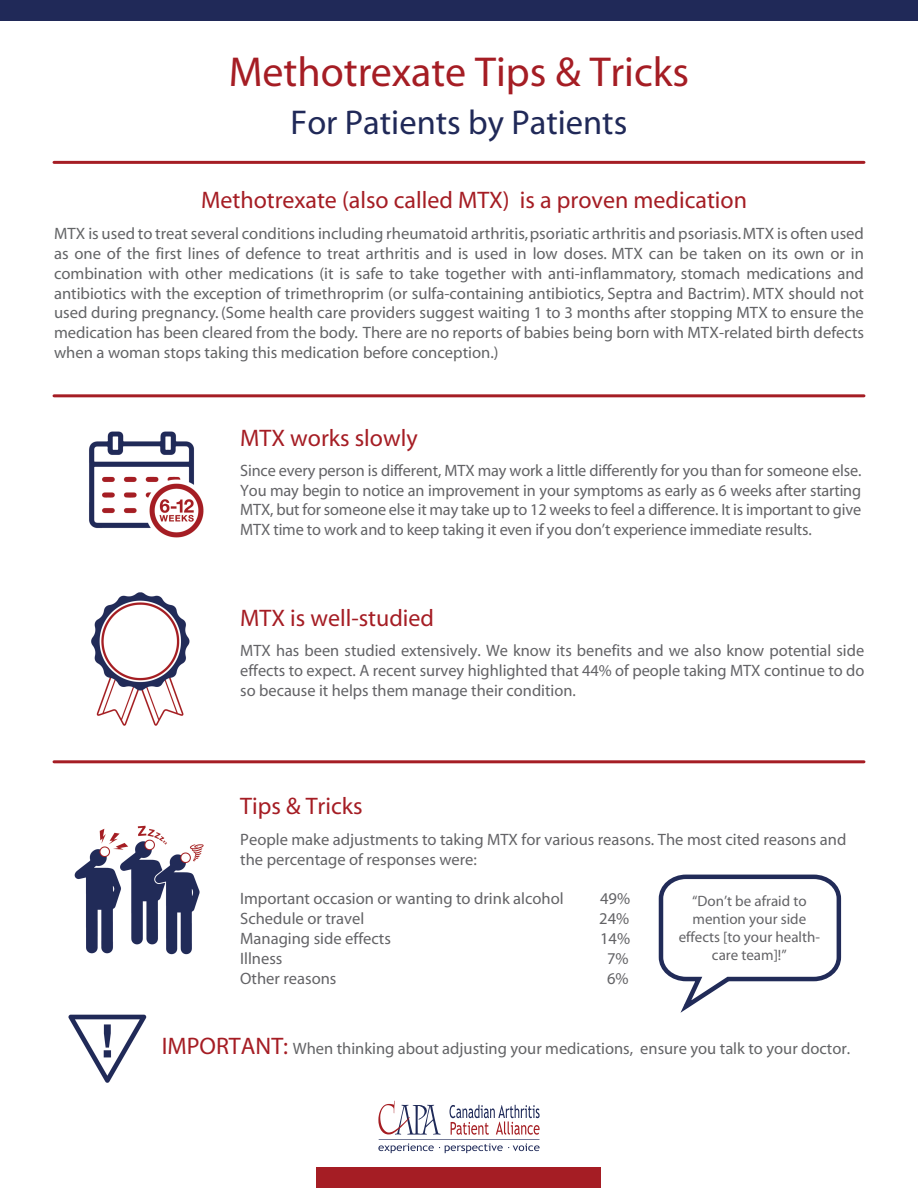
<style>
.page{position:relative;width:918px;height:1188px;background:#fff}
.page>*{position:absolute;margin:0;border:0;box-sizing:border-box;transform-origin:0 0}
.t1{font:300 42px "Helvetica Neue LT Std";color:#a51d24}
.t2{font:700 34.5px "Helvetica Neue LT Std";color:#202958}
.t3{font:700 24px "Helvetica Neue LT Std";color:#a51d24}
.t4{font:300 16.5px/19.8px "Helvetica Neue LT Std";color:#636366;text-align:justify}
.t5{font:300 16.5px/19.8px "Helvetica Neue LT Std";color:#636466;text-align:justify}
.t6{font:700 16.5px "Helvetica Neue LT Std";color:#636466}
.t7{font:300 15px/18px "Helvetica Neue LT Std";color:#636366;text-align:center}
.s1{font-size:24px;color:#a51d24}
</style>
<div class="page">
<img style="left:52px;top:394px;width:200px;height:144px">
<div style="left:0;top:0;width:918px;height:20px;background:#202958"></div>
<div style="left:317px;top:1168px;width:284px;height:20px;background:#a51d24"></div>
<hr style="left:54px;top:394px;width:810px;height:3px;background:#a51d24">
<hr style="left:54px;top:161px;width:810px;height:3px;background:#a51d24">
<img style="left:91px;top:592px;width:99px;height:134px">
<hr style="left:54px;top:760px;width:810px;height:3px;background:#a51d24">
<img style="left:74px;top:825px;width:130px;height:130px">
<svg style="left:658px;top:874px;width:184px;height:139px"></svg>
<img style="left:68px;top:1014px;width:79px;height:69px">
<svg style="left:378px;top:1101px;width:162px;height:52px"></svg>
<h1 class="t1" style="left:229px;top:51px;width:462px">Methotrexate Tips &amp; Tricks</h1>
<h2 class="t2" style="left:291px;top:106px;width:338px">For Patients by Patients</h2>
<h3 class="t3" style="left:201px;top:188px;width:547px">Methotrexate (also called MTX) is a proven medication</h3>
<p class="t5" style="left:54px;top:224px;width:812px">MTX is used to treat several conditions including rheumatoid arthritis, psoriatic arthritis and psoriasis. MTX is often used as one of the first lines of defence to treat arthritis and is used in low doses. MTX can be taken on its own or in combination with other medications (it is safe to take together with anti-inflammatory, stomach medications and antibiotics with the exception of trimethroprim (or sulfa-containing antibiotics, Septra and Bactrim). MTX should not used during pregnancy. (Some health care providers suggest waiting 1 to 3 months after stopping MTX to ensure the medication has been cleared from the body. There are no reports of babies being born with MTX-related birth defects when a woman stops taking this medication before conception.)</p>
<h3 class="t3" style="left:240px;top:427px;width:179px">MTX works slowly</h3>
<p class="t4" style="left:240px;top:461px;width:623px">Since every person is different, MTX may work a little differently for you than for someone else.<br>You may begin to notice an improvement in your symptoms as early as 6 weeks after starting MTX, but for someone else it may take up to 12 weeks to feel a difference. It is important to give MTX time to work and to keep taking it even if you don’t experience immediate results.</p>
<h3 class="t3" style="left:240px;top:606px;width:195px">MTX is well-studied</h3>
<p class="t4" style="left:240px;top:641px;width:626px">MTX has been studied extensively. We know its benefits and we also know potential side effects to expect. A recent survey highlighted that 44% of people taking MTX continue to do so because it helps them manage their condition.</p>
<h3 class="t3" style="left:240px;top:794px;width:124px">Tips &amp; Tricks</h3>
<p class="t4" style="left:240px;top:830px;width:608px">People make adjustments to taking MTX for various reasons. The most cited reasons and the percentage of responses were:</p>
<p class="t4" style="left:240px;top:890px;width:325px">Important occasion or wanting to drink alcohol</p>
<p class="t4" style="left:600px;top:890px;width:32px">49%</p>
<p class="t4" style="left:240px;top:909px;width:126px">Schedule or travel</p>
<p class="t4" style="left:599px;top:909px;width:32px">24%</p>
<p class="t4" style="left:240px;top:929px;width:152px">Managing side effects</p>
<p class="t4" style="left:600px;top:929px;width:32px">14%</p>
<p class="t4" style="left:240px;top:949px;width:44px">Illness</p>
<p class="t4" style="left:607px;top:949px;width:23px">7%</p>
<p class="t4" style="left:240px;top:969px;width:98px">Other reasons</p>
<p class="t4" style="left:607px;top:969px;width:23px">6%</p>
<p class="t7" style="left:679px;top:893px;width:143px">“Don’t be afraid to mention your side effects [to your health&shy;care team]!”</p>
<p class="t6" style="left:162px;top:1040px;width:690px"><span class="s1">IMPORTANT:</span> When thinking about adjusting your medications, ensure you talk to your doctor.</p>
</div>
